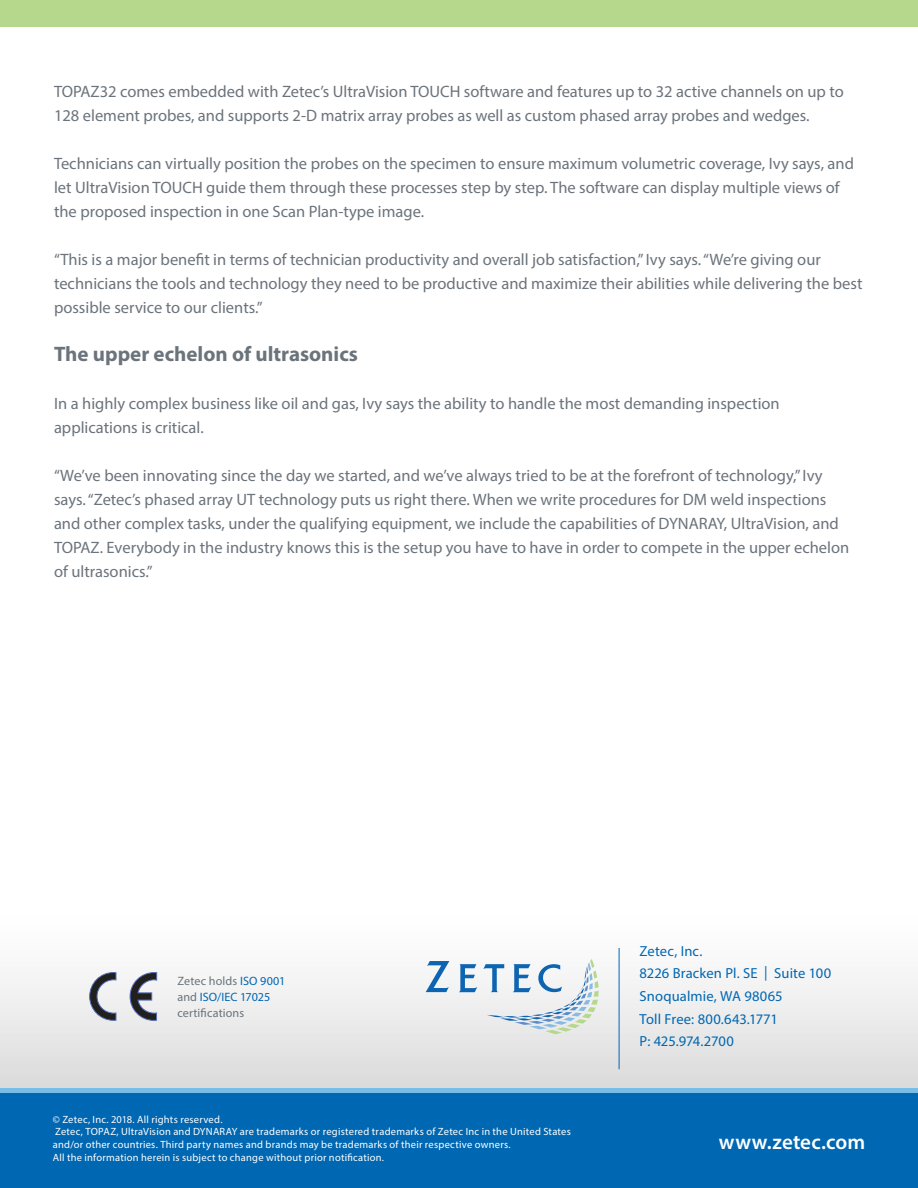
<style>
.page{position:relative;width:918px;height:1188px;background:#fff}
.page>*{position:absolute;margin:0;border:0;box-sizing:border-box;transform-origin:0 0}
.t1{font:700 21px "Myriad Pro";color:#6b737b}
.t2{font:600 21px "Myriad Pro";letter-spacing:.005em;color:#fff}
.t3{font:16.5px/24px "Myriad Pro";color:#6b737b}
.t4{font:14.55px/22.6px "Myriad Pro";letter-spacing:.01em;color:#0067b2}
.t5{font:12.15px/16.2px "Myriad Pro";letter-spacing:.01em;color:#69747b}
.t6{font:10.5px/12.6px "Myriad Pro";letter-spacing:.02em;color:#fff}
.s1{color:#0067b2}
</style>
<div class="page">
<img style="left:0;top:948px;width:918px;height:140px">
<svg style="left:426px;top:961px;width:23px;height:31px"></svg>
<svg style="left:459px;top:964px;width:18px;height:28px"></svg>
<svg style="left:483px;top:959px;width:116px;height:75px"></svg>
<hr style="left:619px;top:948px;width:1px;height:121px;background:#0067b2">
<div style="left:0;top:1088px;width:918px;height:6px;background:#78bde8"></div>
<div style="left:0;top:1093px;width:918px;height:95px;background:#0067b2"></div>
<svg style="left:130px;top:973px;width:27px;height:47px"></svg>
<svg style="left:90px;top:972px;width:26px;height:48px"></svg>
<div style="left:0;top:0;width:918px;height:27px;background:#b6d88d"></div>
<p class="t3" style="left:54px;top:81px;width:791px">TOPAZ32 comes embedded with Zetec’s UltraVision TOUCH software and features up to 32 active channels on up to<br>128 element probes, and supports 2-D matrix array probes as well as custom phased array probes and wedges.</p>
<p class="t3" style="left:54px;top:153px;width:802px">Technicians can virtually position the probes on the specimen to ensure maximum volumetric coverage, Ivy says, and let UltraVision TOUCH guide them through these processes step by step. The software can display multiple views of the proposed inspection in one Scan Plan-type image.</p>
<p class="t3" style="left:54px;top:249px;width:810px">“This is a major benefit in terms of technician productivity and overall job satisfaction,” Ivy says. “We’re giving our technicians the tools and technology they need to be productive and maximize their abilities while delivering the best possible service to our clients.”</p>
<p class="t1" style="left:54px;top:346px;width:305px">The upper echelon of ultrasonics</p>
<p class="t3" style="left:54px;top:393px;width:727px">In a highly complex business like oil and gas, Ivy says the ability to handle the most demanding inspection applications is critical.</p>
<p class="t3" style="left:54px;top:465px;width:797px">“We’ve been innovating since the day we started, and we’ve always tried to be at the forefront of technology,” Ivy says. “Zetec’s phased array UT technology puts us right there. When we write procedures for DM weld inspections and other complex tasks, under the qualifying equipment, we include the capabilities of DYNARAY, UltraVision, and TOPAZ. Everybody in the industry knows this is the setup you have to have in order to compete in the upper echelon of ultrasonics.”</p>
<p class="t5" style="left:177px;top:974px;width:109px">Zetec holds <span class="s1">ISO 9001 </span>and <span class="s1">ISO/IEC 17025 </span>certifications</p>
<p class="t6" style="left:53px;top:1114px;width:520px">© Zetec, Inc. 2018. All rights reserved.<br>Zetec, TOPAZ, UltraVision and DYNARAY are trademarks or registered trademarks of Zetec Inc in the United States and/or other countries. Third party names and brands may be trademarks of their respective owners.<br>All the information herein is subject to change without prior notification.</p>
<p class="t4" style="left:640px;top:941px;width:193px">Zetec, Inc.<br>8226 Bracken Pl. SE | Suite 100<br>Snoqualmie, WA 98065<br>Toll Free: 800.643.1771<br>P: 425.974.2700</p>
<p class="t2" style="left:719px;top:1135px;width:148px">www.zetec.com</p>
</div>
